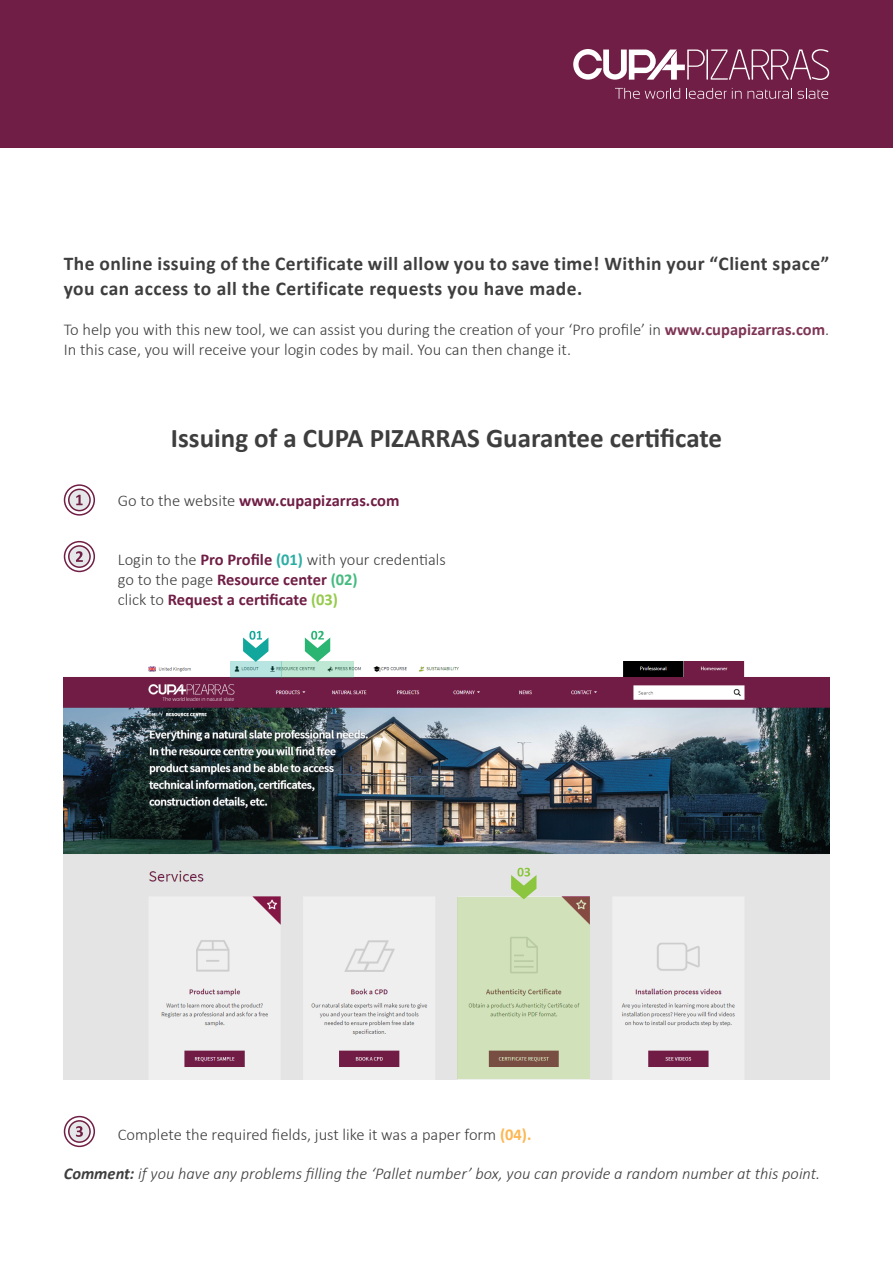
<style>
.page{position:relative;width:893px;height:1263px;background:#fff}
.page>*{position:absolute;margin:0;border:0;box-sizing:border-box;transform-origin:0 0}
.t1{font:700 27px "Calibri";color:#3e3e3f}
.t2{font:700 19.5px/25.5px "Calibri";letter-spacing:.025em;color:#3e3e3f}
.t3{font:300 16.5px/19.8px "Calibri";color:#3e3e3f}
.t4{font:italic 300 16.5px "Calibri";color:#3e3e3f}
.t5{font:700 16.5px "Calibri";color:#701e45}
.s1{font-weight:700;color:#7f3555}
.s2{font-weight:300;color:#3e3e3f}
.s3{font-weight:700;color:#701e45}
.s4{font-weight:700;color:#2daea5}
.s5{color:#45bb7f}
.s6{color:#96ca4e}
.s7{font-weight:700;color:#fcb754}
.s8{font-weight:700}
</style>
<div class="page">
<div style="left:0;top:0;width:893px;height:148px;background:#701e45"></div>
<svg style="left:69px;top:489px;width:21px;height:22px"></svg>
<div style="left:68px;top:489px;width:23px;height:22px;border:2px solid #701e45;border-radius:50%"></div>
<div style="left:64px;top:484px;width:31px;height:32px;border:2px solid #701e45;border-radius:50%"></div>
<svg style="left:76px;top:495px;width:7px;height:10px"></svg>
<div style="left:69px;top:546px;width:21px;height:21px;background:#e6e7e9;border-radius:50%"></div>
<div style="left:68px;top:545px;width:23px;height:23px;border:2px solid #701e45;border-radius:50%"></div>
<div style="left:64px;top:541px;width:31px;height:31px;border:2px solid #701e45;border-radius:50%"></div>
<svg style="left:76px;top:551px;width:7px;height:11px"></svg>
<img style="left:64px;top:662px;width:765px;height:417px">
<svg style="left:243px;top:631px;width:25px;height:31px"></svg>
<svg style="left:230px;top:662px;width:51px;height:16px"></svg>
<svg style="left:281px;top:662px;width:73px;height:16px"></svg>
<svg style="left:458px;top:898px;width:132px;height:181px;background:#cad7b1"></svg>
<svg style="left:305px;top:631px;width:25px;height:31px"></svg>
<svg style="left:511px;top:868px;width:25px;height:31px"></svg>
<div style="left:69px;top:1121px;width:21px;height:21px;background:#e6e7e9;border-radius:50%"></div>
<div style="left:68px;top:1120px;width:23px;height:23px;border:2px solid #701e45;border-radius:50%"></div>
<div style="left:64px;top:1116px;width:31px;height:31px;border:2px solid #701e45;border-radius:50%"></div>
<svg style="left:76px;top:1126px;width:7px;height:11px"></svg>
<svg style="left:573px;top:49px;width:132px;height:31px"></svg>
<hr style="left:706px;top:50px;width:2px;height:30px;background:#fff">
<svg style="left:711px;top:49px;width:118px;height:31px"></svg>
<svg style="left:615px;top:88px;width:65px;height:11px"></svg>
<svg style="left:686px;top:88px;width:56px;height:11px"></svg>
<svg style="left:748px;top:88px;width:80px;height:11px"></svg>
<p class="t2" style="left:64px;top:250px;width:767px">The online issuing of the Certificate will allow you to save time! Within your “Client space” you can access to all the Certificate requests you have made.</p>
<p class="t3" style="left:64px;top:319px;width:767px">To help you with this new tool, we can assist you during the creation of your ‘Pro profile’ in <span class="s1">www.cupapizarras.com</span>.<br>In this case, you will receive your login codes by mail. You can then change it.</p>
<p class="t1" style="left:171px;top:418px;width:553px">Issuing of a CUPA PIZARRAS Guarantee certificate</p>
<p class="t5" style="left:118px;top:489px;width:283px"><span class="s2">Go to the website</span> www.cupapizarras.com</p>
<p class="t3" style="left:118px;top:550px;width:330px">Login to the <span class="s3">Pro Profile</span> <span class="s4">(01)</span> with your credentials</p>
<p class="t5" style="left:118px;top:568px;width:241px"><span class="s2">go to the page</span> Resource center <span class="s5">(02)</span></p>
<p class="t5" style="left:118px;top:588px;width:222px"><span class="s2">click to</span> Request a certificate <span class="s6">(03)</span></p>
<p class="t3" style="left:118px;top:1124px;width:415px">Complete the required fields, just like it was a paper form <span class="s7">(04).</span></p>
<p class="t4" style="left:64px;top:1163px;width:758px"><span class="s8">Comment:</span> if you have any problems filling the ‘Pallet number’ box, you can provide a random number at this point.</p>
</div>
